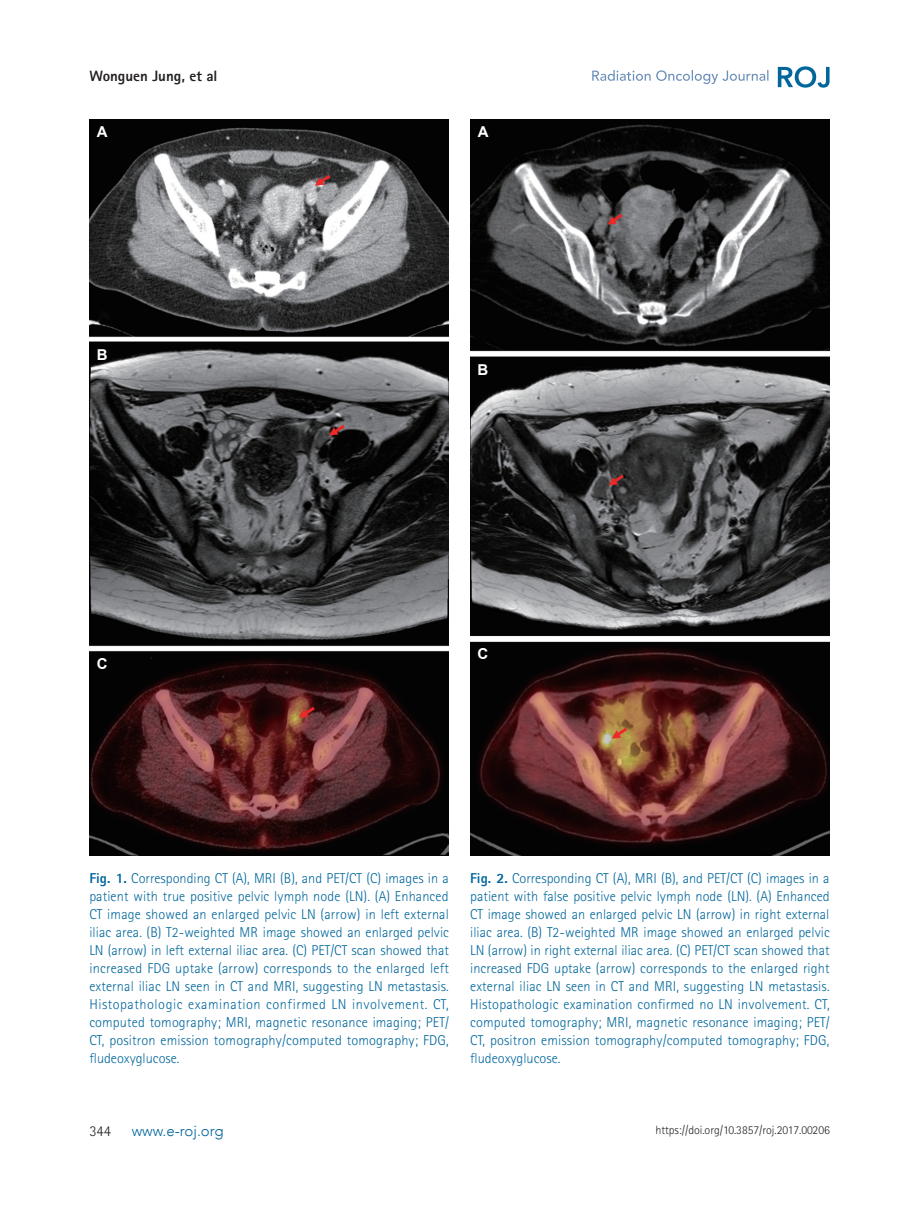
<style>
.page{position:relative;width:919px;height:1217px;background:#fff}
.page>*{position:absolute;margin:0;border:0;box-sizing:border-box;transform-origin:0 0}
.t1{font:800 15px "Rotis Sans Serif";color:#231f20}
.t2{font:300 15px "Avenir LT";color:#01669c}
.t3{font:700 15px "Arial";color:#fff}
.t4{font:300 15px "Rotis Sans Serif";color:#231f20}
.t5{font:300 14.25px/18px "Rotis Sans Serif";letter-spacing:.01em;color:#01669c;text-align:justify}
.t6{font:300 12px "Rotis Sans Serif";letter-spacing:-.005em;color:#231f20}
.s1{font-weight:800}
</style>
<div class="page">
<svg style="left:777px;top:66px;width:52px;height:22px"></svg>
<svg style="left:592px;top:70px;width:176px;height:14px"></svg>
<img style="left:470px;top:119px;width:359px;height:736px">
<img style="left:89px;top:119px;width:360px;height:736px">
<p class="t1" style="left:89px;top:67px;width:130px">Wonguen Jung, et al</p>
<p class="t3" style="left:97px;top:124px;width:12px">A</p>
<p class="t3" style="left:97px;top:346px;width:12px">B</p>
<p class="t3" style="left:97px;top:655px;width:12px">C</p>
<p class="t3" style="left:477px;top:124px;width:12px">A</p>
<p class="t3" style="left:477px;top:361px;width:12px">B</p>
<p class="t3" style="left:477px;top:645px;width:12px">C</p>
<p class="t5" style="left:89px;top:869px;width:361px"><span class="s1">Fig. 1.</span> Corresponding CT (A), MRI (B), and PET/CT (C) images in a patient with true positive pelvic lymph node (LN). (A) Enhanced CT image showed an enlarged pelvic LN (arrow) in left external iliac area. (B) T2-weighted MR image showed an enlarged pelvic LN (arrow) in left external iliac area. (C) PET/CT scan showed that increased FDG uptake (arrow) corresponds to the enlarged left external iliac LN seen in CT and MRI, suggesting LN metastasis.<br>Histopathologic examination confirmed LN involvement. CT, computed tomography; MRI, magnetic resonance imaging; PET/ CT, positron emission tomography/computed tomography; FDG, fludeoxyglucose.</p>
<p class="t5" style="left:470px;top:869px;width:361px"><span class="s1">Fig. 2.</span> Corresponding CT (A), MRI (B), and PET/CT (C) images in a patient with false positive pelvic lymph node (LN). (A) Enhanced CT image showed an enlarged pelvic LN (arrow) in right external iliac area. (B) T2-weighted MR image showed an enlarged pelvic LN (arrow) in right external iliac area. (C) PET/CT scan showed that increased FDG uptake (arrow) corresponds to the enlarged right external iliac LN seen in CT and MRI, suggesting LN metastasis.<br>Histopathologic examination confirmed no LN involvement. CT, computed tomography; MRI, magnetic resonance imaging; PET/ CT, positron emission tomography/computed tomography; FDG, fludeoxyglucose.</p>
<p class="t4" style="left:89px;top:1122px;width:23px">344</p>
<p class="t2" style="left:132px;top:1121px;width:94px">www.e-roj.org</p>
<p class="t6" style="left:655px;top:1122px;width:176px">https://doi.org/10.3857/roj.2017.00206</p>
</div>
